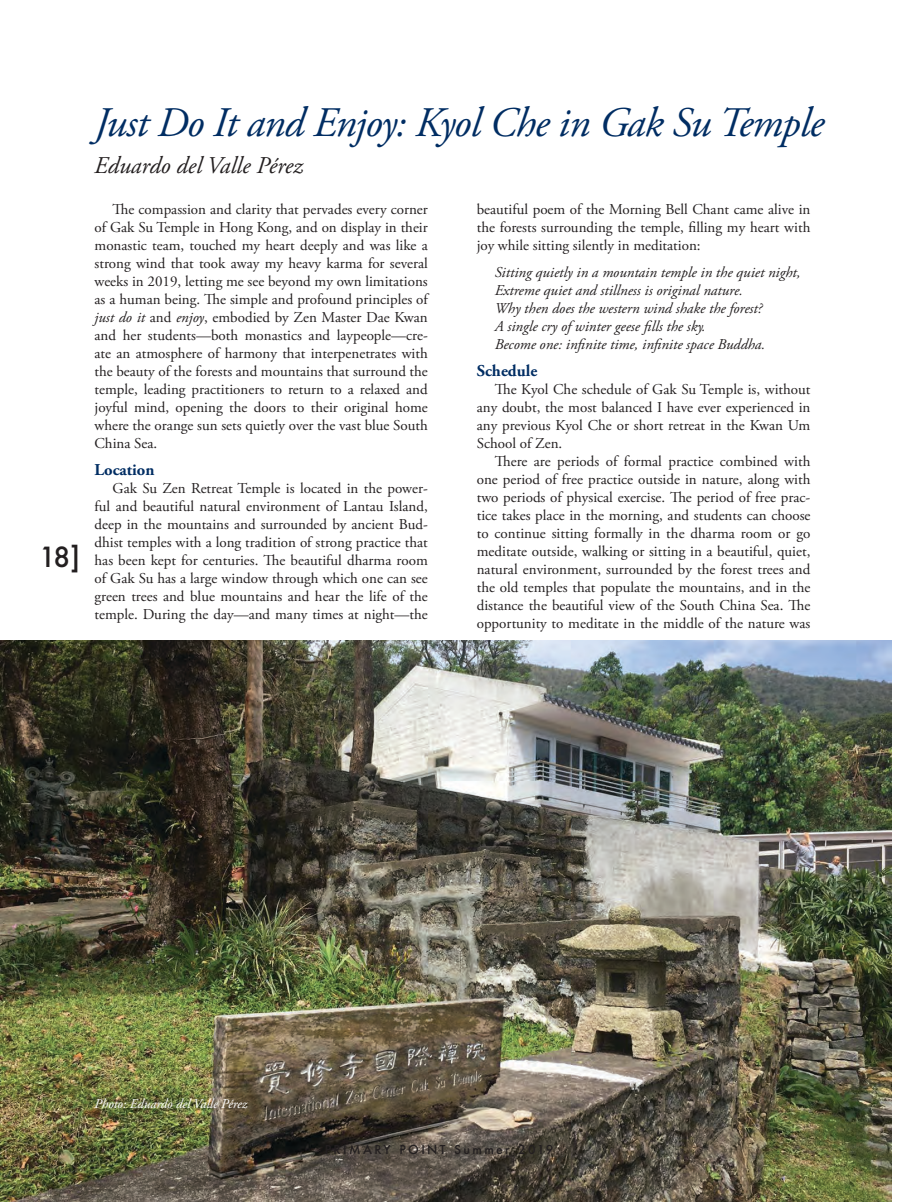
<style>
.page{position:relative;width:905px;height:1202px;background:#fff}
.page>*{position:absolute;margin:0;border:0;box-sizing:border-box;transform-origin:0 0}
.t1{font:italic 42px "Adobe Garamond Pro";letter-spacing:-.02em;color:#002d63}
.t2{font:500 27px "Futura";color:#231f20}
.t3{font:italic 24px "Adobe Garamond Pro";color:#231f20}
.t4{font:700 16.5px "Adobe Garamond Pro";color:#002d63}
.t5{font:15px/18px "Adobe Garamond Pro";color:#231f20;text-align:justify}
.t6{font:italic 15px/18px "Adobe Garamond Pro";color:#231f20}
.t7{font:italic 13.5px "Adobe Garamond Pro";color:#fff}
.t8{font:500 12px "Futura";letter-spacing:.2em;color:#231f20}
.s1{font-style:italic}
</style>
<div class="page">
<img style="left:0;top:640px;width:891px;height:562px">
<h2 class="t2" style="left:39px;top:538px;width:42px">18]</h2>
<h1 class="t1" style="left:94px;top:97px;width:731px">Just Do It and Enjoy: Kyol Che in Gak Su Temple</h1>
<h3 class="t3" style="left:94px;top:151px;width:210px">Eduardo del Valle Pérez</h3>
<p class="t5" style="left:476px;top:201px;width:335px">beautiful poem of the Morning Bell Chant came alive in the forests surrounding the temple, filling my heart with joy while sitting silently in meditation:</p>
<p class="t6" style="left:494px;top:264px;width:307px">Sitting quietly in a mountain temple in the quiet night, Extreme quiet and stillness is original nature.<br>Why then does the western wind shake the forest?<br>A single cry of winter geese fills the sky.<br>Become one: infinite time, infinite space Buddha.</p>
<p class="t4" style="left:476px;top:361px;width:62px">Schedule</p>
<p class="t5" style="left:476px;top:381px;width:335px;text-indent:18px">The Kyol Che schedule of Gak Su Temple is, without any doubt, the most balanced I have ever experienced in any previous Kyol Che or short retreat in the Kwan Um School of Zen.</p>
<p class="t5" style="left:476px;top:453px;width:335px;text-indent:18px">There are periods of formal practice combined with one period of free practice outside in nature, along with two periods of physical exercise. The period of free prac&shy;tice takes place in the morning, and students can choose to continue sitting formally in the dharma room or go meditate outside, walking or sitting in a beautiful, quiet, natural environment, surrounded by the forest trees and the old temples that populate the mountains, and in the distance the beautiful view of the South China Sea. The opportunity to meditate in the middle of the nature was</p>
<p class="t5" style="left:94px;top:201px;width:335px;text-indent:18px">The compassion and clarity that pervades every corner of Gak Su Temple in Hong Kong, and on display in their monastic team, touched my heart deeply and was like a strong wind that took away my heavy karma for several weeks in 2019, letting me see beyond my own limitations as a human being. The simple and profound principles of <span class="s1">just do it</span> and <span class="s1">enjoy</span>, embodied by Zen Master Dae Kwan and her students—both monastics and laypeople—cre&shy;ate an atmosphere of harmony that interpenetrates with the beauty of the forests and mountains that surround the temple, leading practitioners to return to a relaxed and joyful mind, opening the doors to their original home where the orange sun sets quietly over the vast blue South China Sea.</p>
<p class="t4" style="left:94px;top:460px;width:61px">Location</p>
<p class="t5" style="left:94px;top:480px;width:335px;text-indent:18px">Gak Su Zen Retreat Temple is located in the power&shy;ful and beautiful natural environment of Lantau Island, deep in the mountains and surrounded by ancient Bud&shy;dhist temples with a long tradition of strong practice that has been kept for centuries. The beautiful dharma room of Gak Su has a large window through which one can see green trees and blue mountains and hear the life of the temple. During the day—and many times at night—the</p>
<p class="t7" style="left:94px;top:1095px;width:154px">Photo: Eduardo del Valle Pérez</p>
<p class="t8" style="left:325px;top:1141px;width:230px">PRIMARY POINT Summer 2019</p>
</div>
